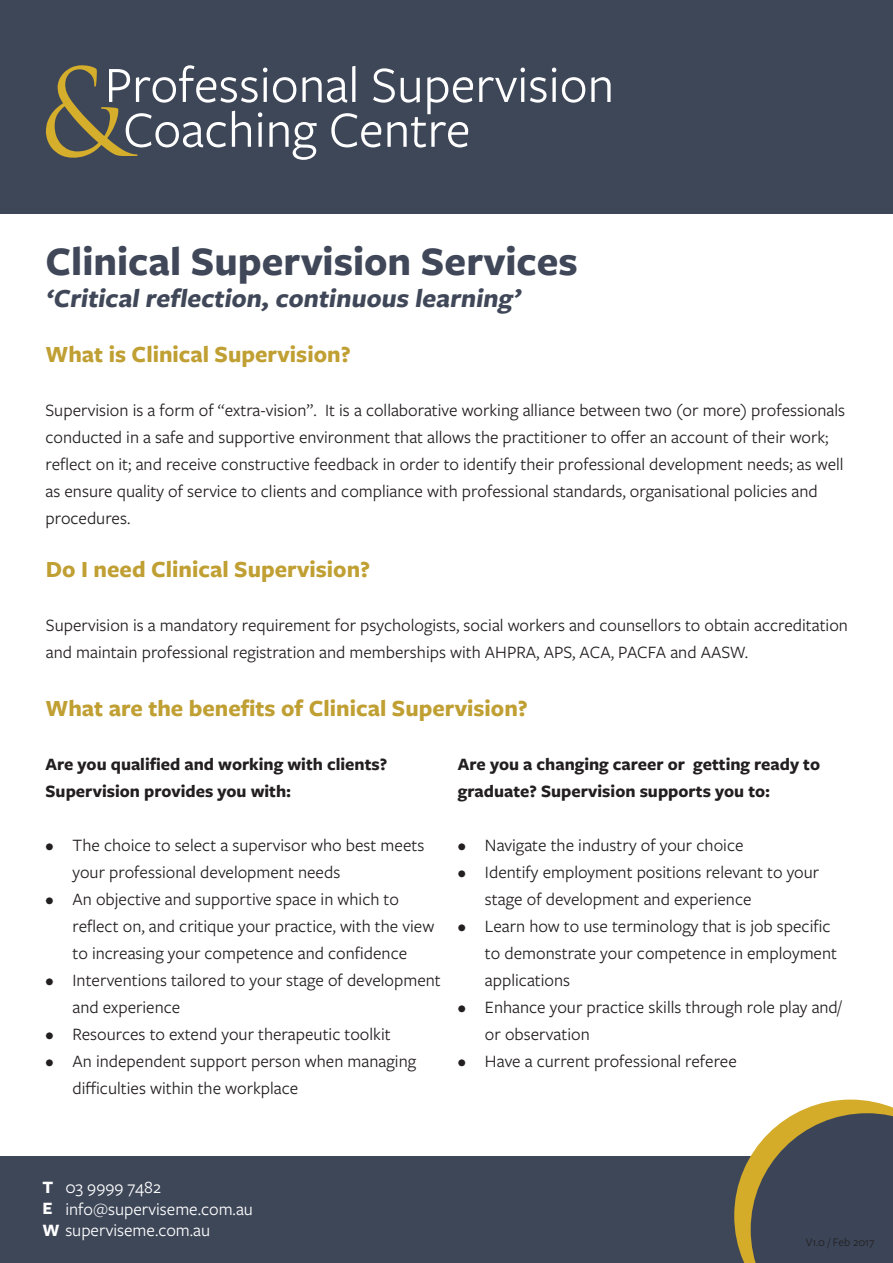
<style>
.page{position:relative;width:893px;height:1263px;background:#fff}
.page>*{position:absolute;margin:0;border:0;box-sizing:border-box;transform-origin:0 0}
.t1{font:117.75px "Trajan Pro";color:#d5ae2b;scale:.95 1}
.t2{font:52.65px "Freight Sans Pro";color:#fff}
.t3{font:700 42px "Freight Sans Pro";color:#3f4758}
.t4{font:700 27px "Freight Sans Pro";color:#3f4758}
.t5{font:700 24px "Freight Sans Pro";color:#c09f33}
.t6{font:18px/27px "Freight Sans Pro";color:#231f20}
.t7{font:700 18px/27px "Freight Sans Pro";color:#231f20}
.t8{font:18px "Freight Sans Pro";color:#fff}
.t9{font:700 18px "Freight Sans Pro";color:#fff}
.t10{font:12px "Freight Sans Pro";color:#231f20}
.s1{font-weight:700}
</style>
<div class="page">
<div style="left:0;top:1157px;width:893px;height:106px;background:#3e4758"></div>
<div style="left:0;top:0;width:893px;height:214px;background:#3e4758"></div>
<svg style="left:734px;top:1099px;width:159px;height:164px"></svg>
<p class="t2" style="left:105px;top:50px;width:511px">Professional Supervision</p>
<p class="t2" style="left:123px;top:94px;width:349px">Coaching Centre</p>
<h1 class="t1" style="left:40px;top:38px;width:93px">&amp;</h1>
<p class="t3" style="left:46px;top:232px;width:534px">Clinical Supervision Services</p>
<p class="t4" style="left:46px;top:280px;width:481px">‘Criticalreflection,continuous learning ’</p>
<p class="t5" style="left:46px;top:338px;width:307px">What is Clinical Supervision?</p>
<p class="t6" style="left:46px;top:396px;width:801px">Supervision is a form of “extra-vision”. It is a collaborative working alliance between two (or more) professionals conducted in a safe and supportive environment that allows the practitioner to offer an account of their work; reflect on it; and receive constructive feedback in order to identify their professional development needs; as well as ensure quality of service to clients and compliance with professional standards, organisational policies and procedures.</p>
<p class="t5" style="left:46px;top:552px;width:326px">Do I need Clinical Supervision?</p>
<p class="t6" style="left:46px;top:611px;width:804px">Supervision is a mandatory requirement for psychologists, social workers and counsellors to obtain accreditation and maintain professional registration and memberships with AHPRA, APS, ACA, PACFA and AASW.</p>
<p class="t5" style="left:46px;top:692px;width:484px">What are the benefits of Clinical Supervision?</p>
<p class="t7" style="left:46px;top:750px;width:343px">Are you qualified and working with clients?</p>
<p class="t7" style="left:46px;top:777px;width:247px">Supervision provides you with:</p>
<p class="t6" style="left:73px;top:830px;width:353px;text-indent:-27px">• The choice to select a supervisor who best meets your professional development needs</p>
<p class="t6" style="left:73px;top:884px;width:363px;text-indent:-27px">• An objective and supportive space in which to reflect on, and critique your practice, with the view to increasing your competence and confidence</p>
<p class="t6" style="left:73px;top:965px;width:370px;text-indent:-27px">• Interventions tailored to your stage of development and experience</p>
<p class="t6" style="left:46px;top:1019px;width:347px">• Resources to extend your therapeutic toolkit</p>
<p class="t6" style="left:73px;top:1046px;width:345px;text-indent:-27px">• An independent support person when managing difficulties within the workplace</p>
<p class="t7" style="left:458px;top:750px;width:364px">Are you a changing career or getting ready to graduate? Supervision supports you to:</p>
<p class="t6" style="left:458px;top:830px;width:287px">• Navigate the industry of your choice</p>
<p class="t6" style="left:485px;top:857px;width:336px;text-indent:-27px">• Identify employment positions relevant to your stage of development and experience</p>
<p class="t6" style="left:485px;top:911px;width:354px;text-indent:-27px">• Learn how to use terminology that is job specific to demonstrate your competence in employment applications</p>
<p class="t6" style="left:485px;top:992px;width:358px;text-indent:-27px">• Enhance your practice skills through role play and/ or observation</p>
<p class="t6" style="left:458px;top:1046px;width:280px">• Have a current professional referee</p>
<p class="t9" style="left:43px;top:1174px;width:12px">T</p>
<p class="t9" style="left:43px;top:1196px;width:12px">E</p>
<p class="t8" style="left:43px;top:1218px;width:169px"><span class="s1">W</span> superviseme.com.au</p>
<p class="t8" style="left:65px;top:1175px;width:97px">03 9999 7482</p>
<p class="t8" style="left:65px;top:1197px;width:189px">info@superviseme.com.au</p>
<p class="t10" style="left:806px;top:1234px;width:70px">V1.0 / Feb 2017</p>
</div>
